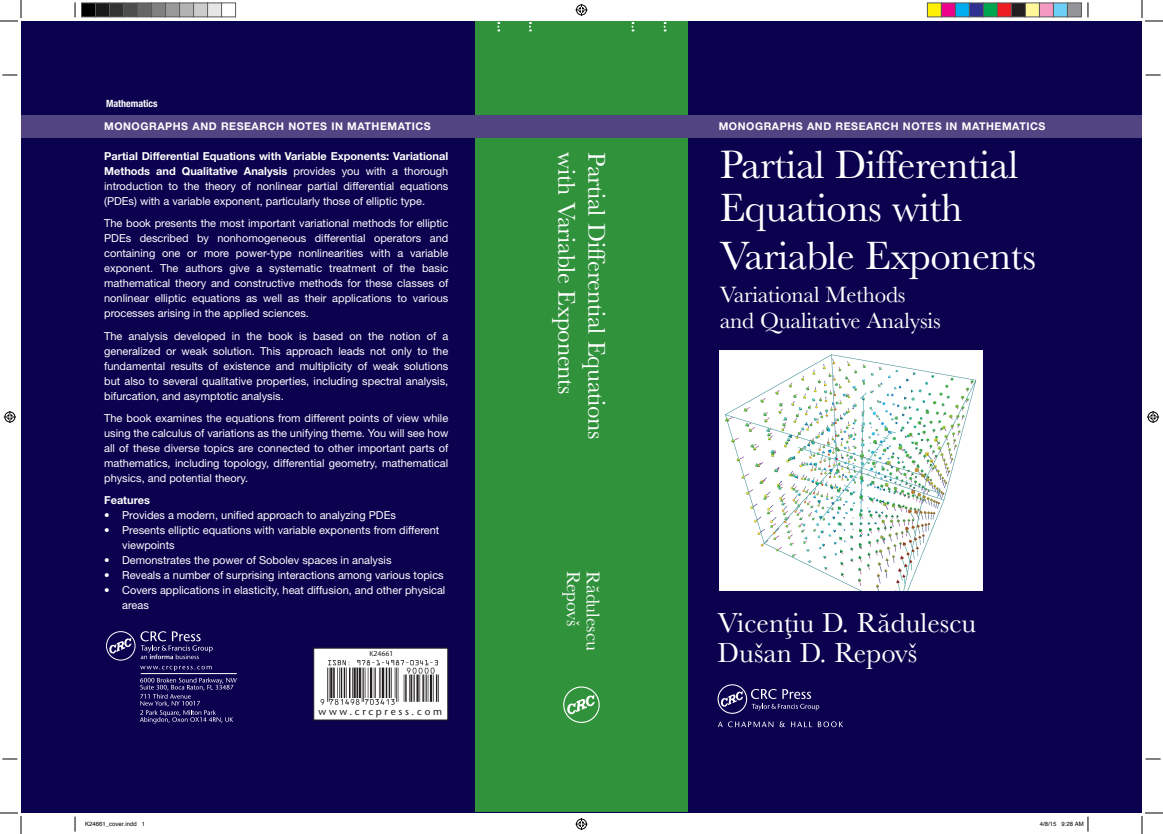
<style>
.page{position:relative;width:1163px;height:834px;background:#fff}
.page>*{position:absolute;margin:0;border:0;box-sizing:border-box;transform-origin:0 0}
.t1{font:41px/43.3px "Baskerville";letter-spacing:-.01em;color:#fff}
.Author{font:28.5px "Baskerville";color:#fff}
.t2{font:25px "Baskerville";letter-spacing:-.01em;color:#fff}
.t3{font:23px/25.6px "Baskerville";letter-spacing:-.01em;color:#fff}
.Author-2{font:19.1px "Baskerville";color:#fff}
.Back_Cover_Copy{font:11px/15px "Helvetica Neue LT Std";color:#fff;text-align:justify}
.Back_Cover_Copy-2{font:700 11px "Helvetica Neue LT Std";color:#fff}
.t4{font:700 10.7px "Helvetica Neue LT Std";letter-spacing:.05em;color:#fff}
.t5{font:500 10px "Stone Sans Std";letter-spacing:.27em;color:#231f20}
.Shelving_Guide{font:700 condensed 10px "Helvetica Neue LT Std";color:#fff}
.t6{font:500 7px "Stone Sans Std";color:#231f20}
.t7{font:6px "Helvetica";color:#000}
.s1{font-weight:700}
</style>
<div class="page">
<div style="left:21px;top:21px;width:1121px;height:792px;background:#0a024e"></div>
<div style="left:475px;top:22px;width:212px;height:790px;background:#31923c"></div>
<div style="left:21px;top:115px;width:1121px;height:23px;background:#524382"></div>
<svg style="left:751px;top:689px;width:68px;height:22px"></svg>
<div style="left:717px;top:684px;width:30px;height:30px;border:1px solid #fff;border-radius:50%"></div>
<svg style="left:721px;top:691px;width:22px;height:16px"></svg>
<svg style="left:718px;top:722px;width:4px;height:5px"></svg>
<svg style="left:728px;top:721px;width:45px;height:6px"></svg>
<svg style="left:779px;top:721px;width:6px;height:6px"></svg>
<svg style="left:791px;top:722px;width:21px;height:5px"></svg>
<svg style="left:818px;top:721px;width:25px;height:6px"></svg>
<div style="left:313px;top:648px;width:135px;height:72px;background:#fff;border:1px solid #231f20"></div>
<svg style="left:328px;top:660px;width:110px;height:1px"></svg>
<img style="left:320px;top:661px;width:119px;height:44px">
<img style="left:719px;top:350px;width:264px;height:240px">
<div style="left:563px;top:686px;width:36px;height:37px;border:1px solid #fff;border-radius:50%"></div>
<svg style="left:567px;top:695px;width:28px;height:19px"></svg>
<svg style="left:140px;top:666px;width:72px;height:5px"></svg>
<hr style="left:141px;top:673px;width:96px;height:1px;background:#fff">
<svg style="left:140px;top:631px;width:73px;height:28px"></svg>
<div style="left:106px;top:631px;width:30px;height:30px;border:1px solid #fff;border-radius:50%"></div>
<svg style="left:109px;top:638px;width:23px;height:16px"></svg>
<svg style="left:140px;top:678px;width:97px;height:45px"></svg>
<svg style="left:497px;top:22px;width:2px;height:9px"></svg>
<svg style="left:529px;top:22px;width:2px;height:9px"></svg>
<svg style="left:631px;top:22px;width:2px;height:9px"></svg>
<svg style="left:2px;top:74px;width:15px;height:2px"></svg>
<svg style="left:1145px;top:74px;width:15px;height:2px"></svg>
<svg style="left:2px;top:758px;width:15px;height:2px"></svg>
<svg style="left:1145px;top:758px;width:15px;height:2px"></svg>
<svg style="left:74px;top:2px;width:2px;height:15px"></svg>
<svg style="left:74px;top:817px;width:2px;height:15px"></svg>
<svg style="left:1087px;top:2px;width:1px;height:15px"></svg>
<svg style="left:0;top:0;width:22px;height:22px"></svg>
<svg style="left:0;top:812px;width:22px;height:22px"></svg>
<svg style="left:1141px;top:0;width:22px;height:22px"></svg>
<svg style="left:1141px;top:812px;width:22px;height:22px"></svg>
<svg style="left:575px;top:4px;width:12px;height:12px"></svg>
<svg style="left:575px;top:818px;width:12px;height:12px"></svg>
<svg style="left:4px;top:411px;width:12px;height:12px"></svg>
<svg style="left:1147px;top:411px;width:12px;height:12px"></svg>
<div style="left:82px;top:3px;width:14px;height:14px;background:#000"></div>
<div style="left:81px;top:2px;width:15px;height:15px;border:1px solid #595959"></div>
<div style="left:96px;top:3px;width:14px;height:14px;background:#1a1a1a"></div>
<div style="left:95px;top:2px;width:15px;height:15px;border:1px solid #595959"></div>
<div style="left:110px;top:3px;width:14px;height:14px;background:#333"></div>
<div style="left:109px;top:2px;width:15px;height:15px;border:1px solid #595959"></div>
<div style="left:124px;top:3px;width:14px;height:14px;background:#4d4d4d"></div>
<div style="left:123px;top:2px;width:15px;height:15px;border:1px solid #595959"></div>
<div style="left:138px;top:3px;width:14px;height:14px;background:#666"></div>
<div style="left:137px;top:2px;width:15px;height:15px;border:1px solid #595959"></div>
<div style="left:152px;top:3px;width:14px;height:14px;background:#808080"></div>
<div style="left:151px;top:2px;width:15px;height:15px;border:1px solid #595959"></div>
<div style="left:166px;top:3px;width:14px;height:14px;background:#999"></div>
<div style="left:165px;top:2px;width:15px;height:15px;border:1px solid #595959"></div>
<div style="left:180px;top:3px;width:14px;height:14px;background:#b3b3b3"></div>
<div style="left:179px;top:2px;width:15px;height:15px;border:1px solid #595959"></div>
<div style="left:194px;top:3px;width:14px;height:14px;background:#ccc"></div>
<div style="left:193px;top:2px;width:15px;height:15px;border:1px solid #595959"></div>
<div style="left:208px;top:3px;width:14px;height:14px;background:#e6e6e6"></div>
<div style="left:207px;top:2px;width:15px;height:15px;border:1px solid #595959"></div>
<div style="left:221px;top:2px;width:15px;height:15px;border:1px solid #595959"></div>
<div style="left:927px;top:3px;width:14px;height:14px;background:#fff101"></div>
<div style="left:927px;top:2px;width:15px;height:15px;border:1px solid #595959"></div>
<div style="left:941px;top:3px;width:14px;height:14px;background:#ed028c"></div>
<div style="left:941px;top:2px;width:15px;height:15px;border:1px solid #595959"></div>
<div style="left:955px;top:3px;width:14px;height:14px;background:#00aeef"></div>
<div style="left:955px;top:2px;width:15px;height:15px;border:1px solid #595959"></div>
<div style="left:969px;top:3px;width:14px;height:14px;background:#2e3092"></div>
<div style="left:969px;top:2px;width:15px;height:15px;border:1px solid #595959"></div>
<div style="left:983px;top:3px;width:14px;height:14px;background:#00a54f"></div>
<div style="left:983px;top:2px;width:15px;height:15px;border:1px solid #595959"></div>
<div style="left:997px;top:3px;width:14px;height:14px;background:#ee1d23"></div>
<div style="left:997px;top:2px;width:15px;height:15px;border:1px solid #595959"></div>
<div style="left:1011px;top:3px;width:14px;height:14px;background:#231f20"></div>
<div style="left:1011px;top:2px;width:15px;height:15px;border:1px solid #595959"></div>
<div style="left:1025px;top:3px;width:14px;height:14px;background:#fff79a"></div>
<div style="left:1025px;top:2px;width:15px;height:15px;border:1px solid #595959"></div>
<div style="left:1039px;top:3px;width:14px;height:14px;background:#f499c2"></div>
<div style="left:1039px;top:2px;width:15px;height:15px;border:1px solid #595959"></div>
<div style="left:1053px;top:3px;width:14px;height:14px;background:#6bcff6"></div>
<div style="left:1053px;top:2px;width:15px;height:15px;border:1px solid #595959"></div>
<div style="left:1067px;top:3px;width:14px;height:14px;background:#939598"></div>
<div style="left:1067px;top:2px;width:15px;height:15px;border:1px solid #595959"></div>
<svg style="left:1087px;top:817px;width:1px;height:15px"></svg>
<p class="Shelving_Guide" style="left:106px;top:97px;width:53px">Mathematics</p>
<p class="t4" style="left:104px;top:120px;width:328px">MONOGRAPHS AND RESEARCH NOTES IN MATHEMATICS</p>
<p class="t4" style="left:718px;top:120px;width:328px">MONOGRAPHS AND RESEARCH NOTES IN MATHEMATICS</p>
<p class="Back_Cover_Copy" style="left:104px;top:149px;width:346px"><span class="s1">Partial Differential Equations with Variable Exponents: Variational Methods and Qualitative Analysis</span> provides you with a thorough introduction to the theory of nonlinear partial differential equations (PDEs) with a variable exponent, particularly those of elliptic type.</p>
<p class="Back_Cover_Copy" style="left:104px;top:216px;width:346px">The book presents the most important variational methods for elliptic PDEs described by nonhomogeneous differential operators and containing one or more power-type nonlinearities with a variable exponent. The authors give a systematic treatment of the basic mathematical theory and constructive methods for these classes of nonlinear elliptic equations as well as their applications to various processes arising in the applied sciences.</p>
<p class="Back_Cover_Copy" style="left:104px;top:328px;width:346px">The analysis developed in the book is based on the notion of a generalized or weak solution. This approach leads not only to the fundamental results of existence and multiplicity of weak solutions but also to several qualitative properties, including spectral analysis, bifurcation, and asymptotic analysis.</p>
<p class="Back_Cover_Copy" style="left:104px;top:410px;width:346px">The book examines the equations from different points of view while using the calculus of variations as the unifying theme. You will see how all of these diverse topics are connected to other important parts of mathematics, including topology, differential geometry, mathematical physics, and potential theory.</p>
<p class="Back_Cover_Copy-2" style="left:104px;top:493px;width:47px">Features</p>
<p class="Back_Cover_Copy" style="left:104px;top:508px;width:293px">• Provides a modern, unified approach to analyzing PDEs</p>
<p class="Back_Cover_Copy" style="left:122px;top:523px;width:319px;text-indent:-18px">• Presents elliptic equations with variable exponents from different viewpoints</p>
<p class="Back_Cover_Copy" style="left:104px;top:553px;width:289px">• Demonstrates the power of Sobolev spaces in analysis</p>
<p class="Back_Cover_Copy" style="left:104px;top:568px;width:341px">• Reveals a number of surprising interactions among various topics</p>
<p class="Back_Cover_Copy" style="left:122px;top:583px;width:325px;text-indent:-18px">• Covers applications in elasticity, heat diffusion, and other physical areas</p>
<p class="t6" style="left:369px;top:650px;width:26px">K24661</p>
<p class="t5" style="left:319px;top:705px;width:125px">www.crcpress.com</p>
<p class="t2" style="left:582px;top:152px;width:244px;rotate:90deg">with Variable Exponents</p>
<p class="t2" style="left:612px;top:152px;width:289px;rotate:90deg">Partial Differential Equations</p>
<p class="Author-2" style="left:585px;top:571px;width:57px;rotate:90deg">Repovš</p>
<p class="Author-2" style="left:605px;top:571px;width:82px;rotate:90deg">Rădulescu</p>
<p class="t1" style="left:719px;top:144px;width:300px">Partial Differential<br>Equations with</p>
<p class="t1" style="left:719px;top:234px;width:318px">Variable Exponents</p>
<p class="t3" style="left:719px;top:282px;width:222px">Variational Methods and Qualitative Analysis</p>
<p class="Author" style="left:717px;top:605px;width:260px">Vicenţiu D. Rădulescu</p>
<p class="Author" style="left:717px;top:635px;width:201px">Dušan D. Repovš</p>
<p class="t7" style="left:85px;top:819px;width:62px">K24661_cover.indd 1</p>
<p class="t7" style="left:1040px;top:819px;width:46px">4/8/15 9:28 AM</p>
</div>
